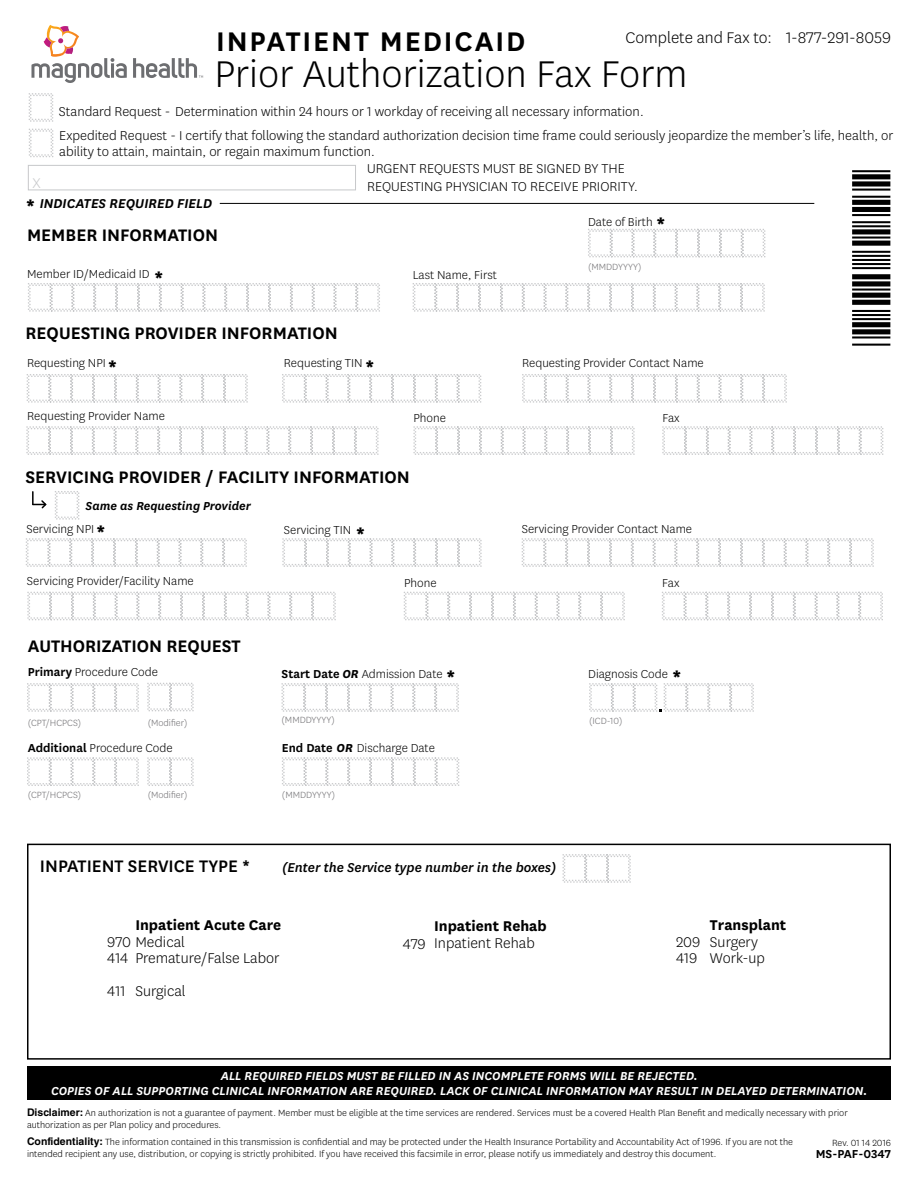
<style>
.page{position:relative;width:918px;height:1188px;background:#fff}
.page>*{position:absolute;margin:0;border:0;box-sizing:border-box;transform-origin:0 0}
.t1{font:300 43.5px "Centene Sans";color:#000}
.t2{font:600 31.5px "National";letter-spacing:.06em;color:#000}
.t3{font:800 22.5px "National";color:#000}
.t4{font:600 19.5px "National";color:#000}
.t5{font:500 19.5px "Centene Sans";color:#000}
.t6{font:300 18px "Centene Sans";color:#000}
.t7{font:300 16.5px "Centene Sans";color:#000}
.t8{font:700 16.5px "Centene Sans";color:#000}
.t9{font:300 16.5px "Centene Sans";color:#c7c8ca}
.t10{font:300 15px/16.5px "Centene Sans";color:#000}
.t11{font:italic 500 15px "Centene Sans";color:#000}
.t12{font:italic 600 15px "National";color:#000}
.t13{font:300 13.5px "Centene Sans";color:#000}
.t14{font:italic 600 13.5px/15px "National";color:#fff;text-align:center}
.t15{font:italic 600 13.5px "National";color:#000}
.t16{font:600 13.5px "National";color:#000}
.t17{font:300 10.5px/12px "Centene Sans";color:#000}
.t18{font:300 10.5px "Centene Sans";color:#717073}
.s1{font-weight:800;font-style:normal;font-size:22.5px}
.s2{font-family:"National";font-weight:800;font-size:22.5px}
.s3{font-family:"National";font-weight:600}
.s4{font-weight:700;font-style:italic}
.s5{font-weight:700}
.s6{font-family:"Helvetica LT Std";font-weight:700}
</style>
<div class="page">
<svg style="left:31px;top:25px;width:96px;height:58px"></svg>
<svg style="left:133px;top:58px;width:70px;height:20px"></svg>
<svg style="left:28px;top:93px;width:26px;height:29px"></svg>
<svg style="left:29px;top:128px;width:25px;height:30px"></svg>
<div style="left:27px;top:844px;width:864px;height:216px;border:2px solid #000"></div>
<svg style="left:588px;top:229px;width:178px;height:29px"></svg>
<svg style="left:412px;top:283px;width:353px;height:29px"></svg>
<svg style="left:28px;top:283px;width:352px;height:29px"></svg>
<svg style="left:522px;top:374px;width:265px;height:29px"></svg>
<svg style="left:26px;top:374px;width:222px;height:29px"></svg>
<svg style="left:282px;top:374px;width:200px;height:29px"></svg>
<svg style="left:413px;top:426px;width:222px;height:29px"></svg>
<svg style="left:26px;top:426px;width:353px;height:29px"></svg>
<svg style="left:662px;top:426px;width:222px;height:29px"></svg>
<svg style="left:55px;top:491px;width:25px;height:29px"></svg>
<svg style="left:25px;top:538px;width:222px;height:29px"></svg>
<svg style="left:282px;top:538px;width:200px;height:29px"></svg>
<svg style="left:521px;top:538px;width:353px;height:29px"></svg>
<svg style="left:32px;top:492px;width:15px;height:17px"></svg>
<svg style="left:27px;top:591px;width:309px;height:30px"></svg>
<svg style="left:403px;top:591px;width:222px;height:30px"></svg>
<svg style="left:662px;top:591px;width:221px;height:30px"></svg>
<svg style="left:27px;top:683px;width:112px;height:29px"></svg>
<svg style="left:147px;top:682px;width:47px;height:30px"></svg>
<svg style="left:282px;top:757px;width:178px;height:29px"></svg>
<svg style="left:27px;top:757px;width:112px;height:29px"></svg>
<svg style="left:147px;top:757px;width:47px;height:29px"></svg>
<svg style="left:281px;top:683px;width:178px;height:29px"></svg>
<hr style="left:220px;top:203px;width:594px;height:1px;background:#000">
<div style="left:28px;top:165px;width:328px;height:25px;border:1px solid #c7c8ca"></div>
<svg style="left:589px;top:683px;width:165px;height:29px"></svg>
<svg style="left:562px;top:854px;width:69px;height:29px"></svg>
<div style="left:27px;top:1066px;width:864px;height:34px;background:#000"></div>
<p class="t6" style="left:626px;top:27px;width:267px">Complete and Fax to: 1-877-291-8059</p>
<h1 class="t2" style="left:216px;top:19px;width:311px">INPATIENT MEDICAID</h1>
<h1 class="t1" style="left:214px;top:46px;width:475px">Prior Authorization Fax Form</h1>
<p class="t10" style="left:59px;top:103px;width:586px">Standard Request - Determination within 24 hours or 1 workday of receiving all necessary information.</p>
<p class="t10" style="left:59px;top:127px;width:836px">Expedited Request - I certify that following the standard authorization decision time frame could seriously jeopardize the member’s life, health, or ability to attain, maintain, or regain maximum function.</p>
<p class="t10" style="left:367px;top:159px;width:272px;line-height:18px">URGENT REQUESTS MUST BE SIGNED BY THE<br>REQUESTING PHYSICIAN TO RECEIVE PRIORITY.</p>
<p class="t12" style="left:26px;top:194px;width:188px"><span class="s1">*</span> INDICATES REQUIRED FIELD</p>
<h2 class="t4" style="left:27px;top:222px;width:193px">MEMBER INFORMATION</h2>
<h3 class="t9" style="left:33px;top:173px;width:10px">X</h3>
<p class="t13" style="left:588px;top:214px;width:79px">Date of Birth <span class="s2">*</span></p>
<p class="t18" style="left:588px;top:261px;width:55px">(MMDDYYYY)</p>
<p class="t13" style="left:27px;top:266px;width:138px">Member ID/Medicaid ID <span class="s2">*</span></p>
<p class="t13" style="left:413px;top:266px;width:86px">Last Name, First</p>
<h2 class="t4" style="left:26px;top:320px;width:314px">REQUESTING PROVIDER INFORMATION</h2>
<p class="t13" style="left:27px;top:355px;width:92px">Requesting NPI<span class="s2">*</span></p>
<p class="t13" style="left:284px;top:355px;width:92px">Requesting TIN <span class="s2">*</span></p>
<p class="t13" style="left:522px;top:355px;width:183px">Requesting Provider Contact Name</p>
<p class="t13" style="left:27px;top:408px;width:139px">Requesting Provider Name</p>
<p class="t13" style="left:414px;top:409px;width:34px">Phone</p>
<p class="t13" style="left:662px;top:409px;width:19px">Fax</p>
<h2 class="t4" style="left:26px;top:464px;width:386px">SERVICING PROVIDER / FACILITY INFORMATION</h2>
<p class="t15" style="left:86px;top:497px;width:167px">Same as Requesting Provider</p>
<p class="t13" style="left:26px;top:521px;width:81px">Servicing NPI <span class="s2">*</span></p>
<p class="t13" style="left:284px;top:521px;width:69px">Servicing TIN</p>
<p class="t13" style="left:522px;top:521px;width:172px">Servicing Provider Contact Name</p>
<p class="t13" style="left:27px;top:573px;width:168px">Servicing Provider/Facility Name</p>
<p class="t13" style="left:404px;top:574px;width:34px">Phone</p>
<p class="t13" style="left:662px;top:574px;width:19px">Fax</p>
<h3 class="t3" style="left:356px;top:518px;width:11px">*</h3>
<h2 class="t4" style="left:28px;top:633px;width:214px">AUTHORIZATION REQUEST</h2>
<p class="t13" style="left:28px;top:664px;width:132px"><span class="s3">Primary</span> Procedure Code</p>
<p class="t18" style="left:28px;top:716px;width:55px">(CPT/HCPCS)</p>
<p class="t18" style="left:148px;top:716px;width:41px">(Modifier)</p>
<p class="t13" style="left:282px;top:665px;width:176px"><span class="s3">Start Date</span> <span class="s4">OR</span> Admission Date <span class="s2">*</span></p>
<p class="t18" style="left:282px;top:713px;width:55px">(MMDDYYYY)</p>
<p class="t13" style="left:28px;top:739px;width:146px"><span class="s3">Additional</span> Procedure Code</p>
<p class="t13" style="left:282px;top:739px;width:154px"><span class="s3">End Date</span> <span class="s4">OR</span> Discharge Date</p>
<p class="t18" style="left:28px;top:789px;width:55px">(CPT/HCPCS)</p>
<p class="t18" style="left:148px;top:789px;width:41px">(Modifier)</p>
<p class="t18" style="left:282px;top:789px;width:55px">(MMDDYYYY)</p>
<h2 class="t5" style="left:40px;top:853px;width:212px">INPATIENT SERVICE TYPE <span class="s5">*</span></h2>
<p class="t11" style="left:282px;top:858px;width:276px">(Enter the Service type number in the boxes)</p>
<h3 class="t8" style="left:135px;top:913px;width:147px">Inpatient Acute Care</h3>
<p class="t7" style="left:107px;top:931px;width:79px">970 Medical</p>
<p class="t7" style="left:107px;top:948px;width:174px">414 Premature/False Labor</p>
<p class="t7" style="left:107px;top:981px;width:80px">411 Surgical</p>
<h3 class="t8" style="left:434px;top:915px;width:114px">Inpatient Rehab</h3>
<p class="t7" style="left:403px;top:933px;width:134px">479 Inpatient Rehab</p>
<p class="t13" style="left:588px;top:665px;width:95px">Diagnosis Code <span class="s2">*</span></p>
<p class="t18" style="left:589px;top:714px;width:35px">(ICD-10)</p>
<h3 class="t8" style="left:710px;top:913px;width:78px">Transplant</h3>
<p class="t7" style="left:676px;top:931px;width:83px">209 Surgery</p>
<p class="t7" style="left:676px;top:948px;width:91px">419 Work-up</p>
<p class="t14" style="left:51px;top:1068px;width:818px">ALL REQUIRED FIELDS MUST BE FILLED IN AS INCOMPLETE FORMS WILL BE REJECTED.<br>COPIES OF ALL SUPPORTING CLINICAL INFORMATION ARE REQUIRED. LACK OF CLINICAL INFORMATION MAY RESULT IN DELAYED DETERMINATION.</p>
<p class="t17" style="left:27px;top:1107px;width:822px"><span class="s6">Disclaimer:</span> An authorization is not a guarantee of payment. Member must be eligible at the time services are rendered. Services must be a covered Health Plan Benefit and medically necessary with prior authorization as per Plan policy and procedures.</p>
<p class="t17" style="left:27px;top:1135px;width:768px"><span class="s6">Confidentiality:</span> The information contained in this transmission is confidential and may be protected under the Health Insurance Portability and Accountability Act of 1996. If you are not the intended recipient any use, distribution, or copying is strictly prohibited. If you have received this facsimile in error, please notify us immediately and destroy this document.</p>
<p class="t17" style="left:832px;top:1136px;width:60px">Rev. 01 14 2016</p>
<p class="t16" style="left:816px;top:1144px;width:77px">MS-PAF-0347</p>
</div>
